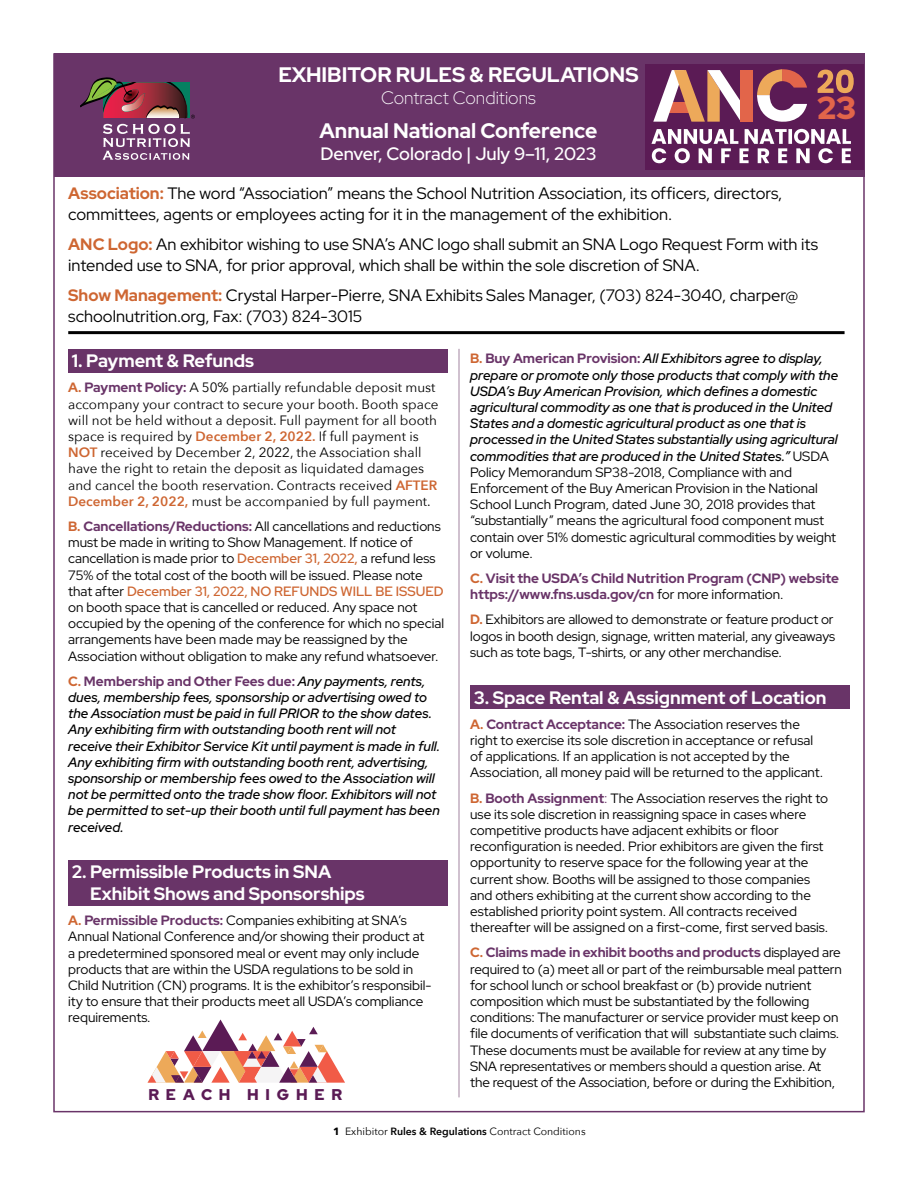
<style>
.page{position:relative;width:918px;height:1188px;background:#fff}
.page>*{position:absolute;margin:0;border:0;box-sizing:border-box;transform-origin:0 0}
.t1{font:900 31.8px "Red Hat Display";color:#e2654a}
.t2{font:700 21px "Red Hat Display";color:#fff}
.t3{font:700 18px/21.6px "Red Hat Display";color:#fff}
.t4{font:500 18px "Red Hat Display";color:#fff}
.t5{font:300 18px "Red Hat Display";color:#fff}
.t6{font:16.5px/21px "Red Hat Display";color:#000}
.t7{font:900 15.45px "Red Hat Display";letter-spacing:.44em;color:#5b1b55}
.t8{font:13.5px/16.2px "Red Hat Display";color:#000}
.t9{font:italic 600 13.5px/16.2px "Red Hat Display";color:#000}
.t10{font:13.5px/16.2px "Avenir Next";color:#000}
.t11{font:700 13.5px/16.2px "Red Hat Display";color:#693468}
.t12{font:10.5px "Avenir Next";color:#000}
.s1{font-weight:700;color:#ce6632}
.s2{font-family:"Red Hat Display";font-weight:700;color:#ce6632}
.s3{font-family:"Red Hat Display";font-weight:700;color:#693468}
.s4{font-weight:600;color:#ce6632}
.s5{font-weight:700;color:#693468}
.s6{font-weight:700;font-style:normal;color:#ce6632}
.s7{font-weight:700;font-style:normal;color:#693468}
.s8{font-weight:400;font-style:normal}
.s9{color:#ce6632}
.s10{font-weight:400;color:#000}
.s11{color:#693468}
.s12{font-weight:700}
.s13{font-weight:600}
</style>
<div class="page">
<div style="left:68px;top:349px;width:380px;height:24px;background:#693468"></div>
<div style="left:68px;top:860px;width:380px;height:45px;background:#693468"></div>
<div style="left:470px;top:685px;width:380px;height:24px;background:#693468"></div>
<div style="left:54px;top:53px;width:811px;height:124px;background:#693468"></div>
<svg style="left:80px;top:77px;width:115px;height:83px"></svg>
<hr style="left:68px;top:331px;width:777px;height:3px;background:#000">
<hr style="left:459px;top:349px;width:1px;height:748px;background:#a385a1">
<div style="left:645px;top:65px;width:219px;height:105px;background:#5b1b55"></div>
<svg style="left:651px;top:129px;width:200px;height:34px"></svg>
<svg style="left:818px;top:70px;width:36px;height:23px"></svg>
<svg style="left:653px;top:70px;width:88px;height:52px"></svg>
<div style="left:741px;top:70px;width:12px;height:52px;background:#e2654a"></div>
<svg style="left:757px;top:69px;width:50px;height:53px"></svg>
<svg style="left:148px;top:1020px;width:197px;height:63px"></svg>
<h2 class="t2" style="left:278px;top:67px;width:362px">EXHIBITOR RULES &amp; REGULATIONS</h2>
<h3 class="t5" style="left:381px;top:87px;width:156px">Contract Conditions</h3>
<h2 class="t2" style="left:320px;top:122px;width:279px">Annual National Conference</h2>
<h3 class="t4" style="left:320px;top:147px;width:278px">Denver, Colorado | July 9–11, 2023</h3>
<p class="t6" style="left:68px;top:183px;width:716px"><span class="s1">Association:</span> The word “Association” means the School Nutrition Association, its of昀椀cers, directors, committees, agents or employees acting for it in the management of the exhibition.</p>
<p class="t6" style="left:68px;top:235px;width:751px"><span class="s1">ANC Logo:</span> An exhibitor wishing to use SNA’s ANC logo shall submit an SNA Logo Request Form with its intended use to SNA, for prior approval, which shall be within the sole discretion of SNA.</p>
<p class="t6" style="left:68px;top:286px;width:732px"><span class="s1">Show Management:</span> Crystal Harper-Pierre, SNA Exhibits Sales Manager, (703) 824-3040, charper@ schoolnutrition.org, Fax: (703) 824-3015</p>
<h1 class="t1" style="left:818px;top:89px;width:40px">23</h1>
<h3 class="t3" style="left:72px;top:352px;width:184px">1. Payment &amp; Refunds</h3>
<p class="t10" style="left:68px;top:381px;width:372px"><span class="s2">A.</span> <span class="s3">Payment Policy:</span> A 50% partially refundable deposit must accompany your contract to secure your booth. Booth space will not be held without a deposit. Full payment for all booth space is required by <span class="s4">December 2, 2022.</span> If full payment is <span class="s4">NOT</span> received by December 2, 2022, the Association shall have the right to retain the deposit as liquidated damages and cancel the booth reservation. Contracts received <span class="s4">AFTER December 2, 2022,</span> must be accompanied by full payment.</p>
<p class="t8" style="left:68px;top:519px;width:377px"><span class="s1">B.</span> <span class="s5">Cancellations/Reductions:</span> All cancellations and reductions must be made in writing to Show Management. If notice of cancellation is made prior to <span class="s4">December 31, 2022,</span> a refund less 75% of the total cost of the booth will be issued. Please note that after <span class="s4">December 31, 2022, NO REFUNDS WILL BE ISSUED </span>on booth space that is cancelled or reduced. Any space not occupied by the opening of the conference for which no special arrangements have been made may be reassigned by the Association without obligation to make any refund whatsoever.</p>
<p class="t9" style="left:68px;top:674px;width:374px"><span class="s6">C.</span> <span class="s7">Membership and Other Fees due:</span> Any payments, rents, dues, membership fees, sponsorship or advertising owed to the Association must be paid in full PRIOR to the show dates.<br>Any exhibiting 昀椀rm with outstanding booth rent will not receive their Exhibitor Service Kit until payment is made in full.<br>Any exhibiting 昀椀rm with outstanding booth rent, advertising, sponsorship or membership fees owed to the Association will not be permitted onto the trade show 昀氀oor. Exhibitors will not be permitted to set-up their booth until full payment has been received.</p>
<h3 class="t3" style="left:90px;top:863px;width:276px;text-indent:-18px">2. Permissible Products in SNA<br>Exhibit Shows and Sponsorships</h3>
<p class="t8" style="left:68px;top:913px;width:365px"><span class="s1">A.</span> <span class="s5">Permissible Products:</span> Companies exhibiting at SNA’s Annual National Conference and/or showing their product at a predetermined sponsored meal or event may only include products that are within the USDA regulations to be sold in Child Nutrition (CN) programs. It is the exhibitor’s responsibil&shy;ity to ensure that their products meet all USDA’s compliance requirements.</p>
<p class="t7" style="left:148px;top:1085px;width:195px">REACH HIGHER</p>
<p class="t9" style="left:470px;top:352px;width:370px"><span class="s6">B.</span> <span class="s7">Buy American Provision:</span> All Exhibitors agree to display, prepare or promote only those products that comply with the USDA’s Buy American Provision, which de昀椀nes a domestic agricultural commodity as one that is produced in the United States and a domestic agricultural product as one that is processed in the United States substantially using agricultural commodities that are produced in the United States.” <span class="s8">USDA Policy Memorandum SP38-2018, Compliance with and Enforcement of the Buy American Provision in the National School Lunch Program, dated June 30, 2018 provides that “substantially” means the agricultural food component must contain over 51% domestic agricultural commodities by weight or volume.</span></p>
<p class="t11" style="left:470px;top:571px;width:370px"><span class="s9">C.</span> Visit the USDA’s Child Nutrition Program (CNP) website https://www.fns.usda.gov/cn <span class="s10">for more information.</span></p>
<p class="t8" style="left:470px;top:613px;width:367px;text-align:justify"><span class="s1">D.</span> Exhibitors are allowed to demonstrate or feature product or logos in booth design, signage, written material, any giveaways such as tote bags, T-shirts, or any other merchandise.</p>
<h3 class="t3" style="left:474px;top:688px;width:354px">3. Space Rental &amp; Assignment of Location</h3>
<p class="t8" style="left:470px;top:717px;width:354px"><span class="s1">A.</span> <span class="s5">Contract Acceptance:</span> The Association reserves the right to exercise its sole discretion in acceptance or refusal of applications. If an application is not accepted by the Association, all money paid will be returned to the applicant.</p>
<p class="t8" style="left:470px;top:791px;width:360px"><span class="s1">B.</span> <span class="s5">Booth Assignment</span><span class="s11">:</span> The Association reserves the right to use its sole discretion in reassigning space in cases where competitive products have adjacent exhibits or 昀氀oor<br>recon昀椀guration is needed. Prior exhibitors are given the 昀椀rst opportunity to reserve space for the following year at the current show. Booths will be assigned to those companies and others exhibiting at the current show according to the established priority point system. All contracts received thereafter will be assigned on a 昀椀rst-come, 昀椀rst served basis.</p>
<p class="t8" style="left:470px;top:946px;width:373px"><span class="s1">C.</span> <span class="s5">Claims made in exhibit booths and products</span> displayed are required to (a) meet all or part of the reimbursable meal pattern for school lunch or school breakfast or (b) provide nutrient composition which must be substantiated by the following conditions: The manufacturer or service provider must keep on昀椀le documents of veri昀椀cation that will substantiate such claims.<br>These documents must be available for review at any time by SNA representatives or members should a question arise. At the request of the Association, before or during the Exhibition,</p>
<p class="t12" style="left:333px;top:1125px;width:254px"><span class="s12">1</span> Exhibitor <span class="s13">Rules &amp; Regulations</span> Contract Conditions</p>
</div>
